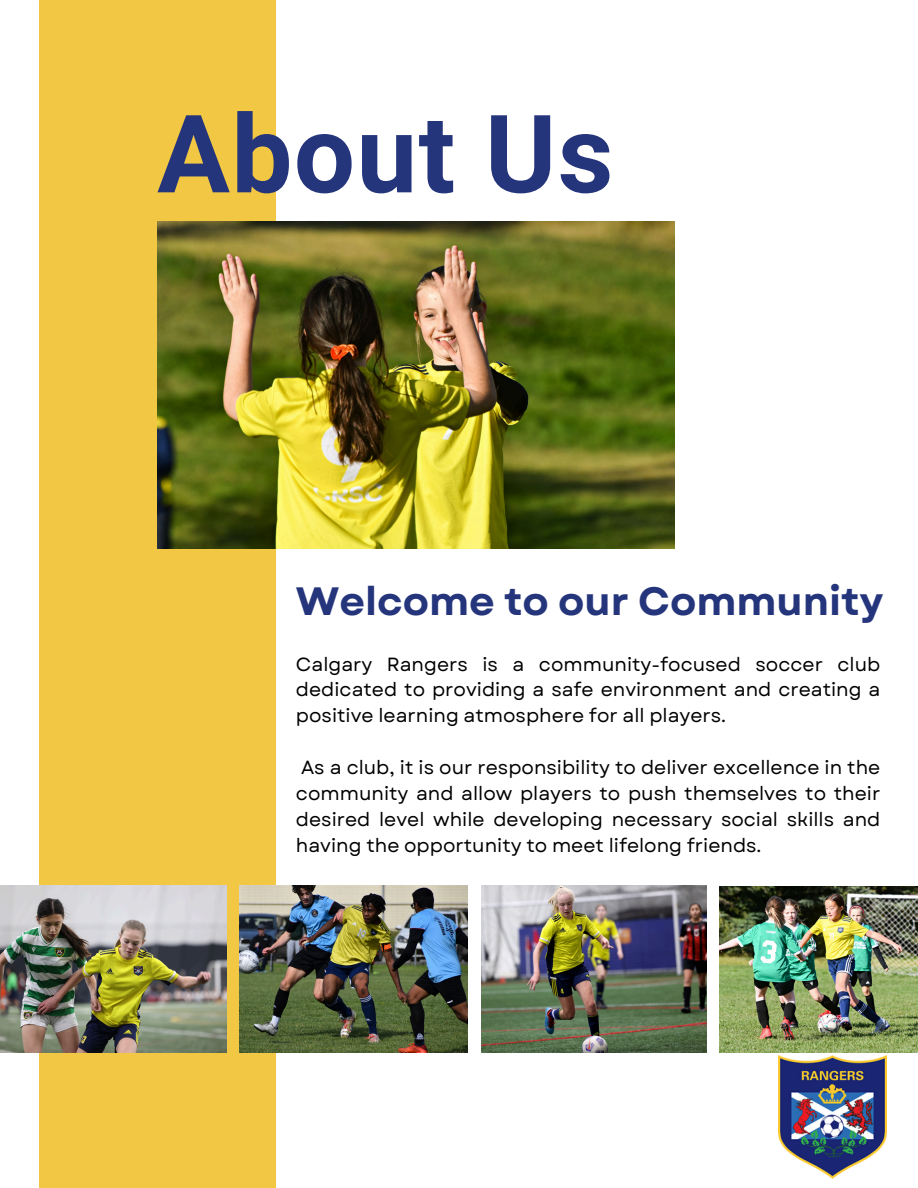
<style>
.page{position:relative;width:918px;height:1188px;background:#fff}
.page>*{position:absolute;margin:0;border:0;box-sizing:border-box;transform-origin:0 0}
.t1{font:700 108.3px "Roboto";letter-spacing:.015em;color:#25357c}
.t2{font:700 39.45px "Garet";color:#25357c}
.t3{font:19.05px/25.8px "Garet";color:#000;text-align:justify}
</style>
<div class="page">
<div style="left:39px;top:0;width:236px;height:1188px;background:#f2c744"></div>
<img style="left:157px;top:221px;width:518px;height:328px">
<img style="left:779px;top:1056px;width:108px;height:122px">
<img style="left:481px;top:886px;width:225px;height:166px">
<img style="left:0;top:886px;width:226px;height:166px">
<img style="left:239px;top:886px;width:228px;height:166px">
<img style="left:720px;top:886px;width:198px;height:166px">
<p class="t1" style="left:157px;top:92px;width:458px">About Us</p>
<p class="t2" style="left:296px;top:572px;width:589px">Welcome to our Community</p>
<p class="t3" style="left:296px;top:651px;width:586px">Calgary Rangers is a community-focused soccer club dedicated to providing a safe environment and creating a positive learning atmosphere for all players.</p>
<p class="t3" style="left:296px;top:755px;width:586px">As a club, it is our responsibility to deliver excellence in the community and allow players to push themselves to their desired level while developing necessary social skills and having the opportunity to meet lifelong friends.</p>
</div>
